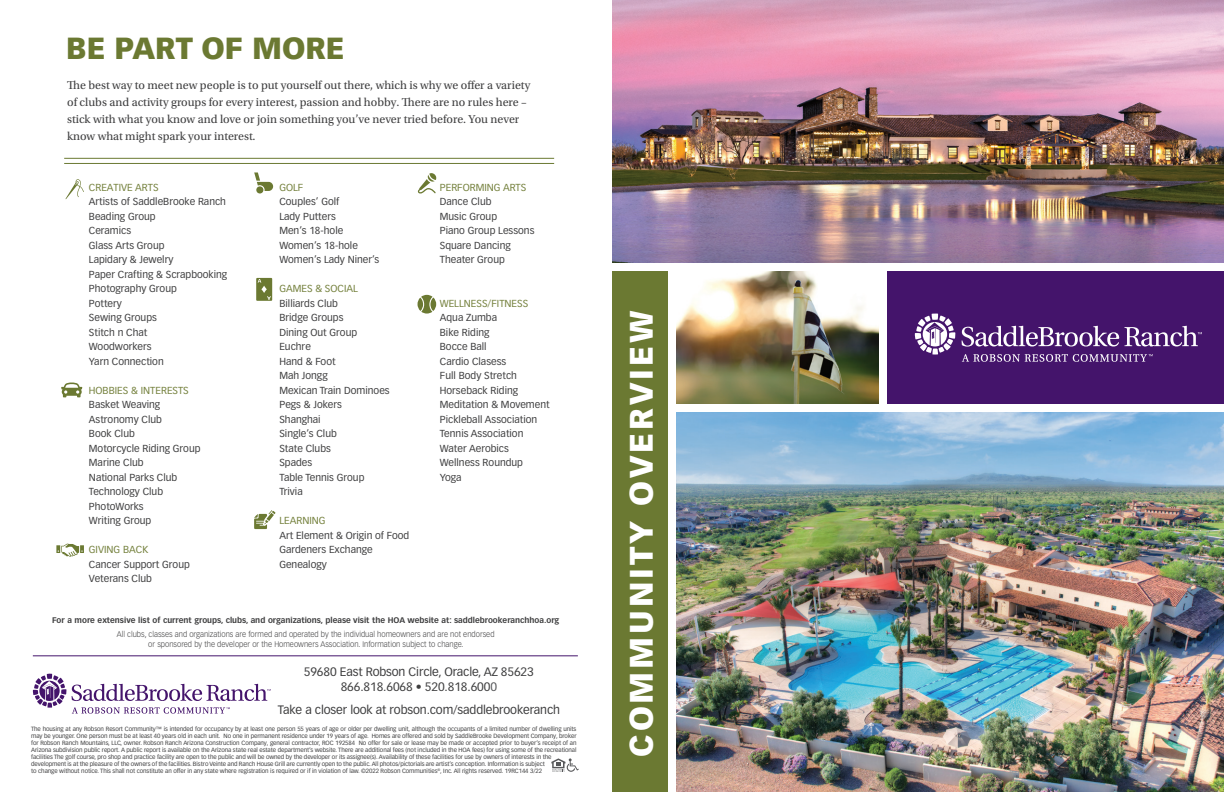
<style>
.page{position:relative;width:1224px;height:792px;background:#fff}
.page>*{position:absolute;margin:0;border:0;box-sizing:border-box;transform-origin:0 0}
.t1{font:900 32px "Vectora LT Pro";letter-spacing:.09em;color:#fff}
.t2{font:900 30px "Vectora LT Pro";color:#6b7932}
.t3{font:12px/17px "Utopia Std";color:#3e3e3f}
.t4{font:12px/15px "Vectora LT Pro";letter-spacing:-.01em;color:#3e3e3f;text-align:center}
.t5{font:10px/14.5px "Vectora LT Pro";color:#3e3e3f}
.t6{font:10px "Vectora LT Pro";color:#76823f}
.t7{font:300 8px/10px "Vectora LT Pro";color:#3e3e3f;text-align:center;scale:.95 1}
.t8{font:700 8px "Vectora LT Pro";color:#3e3e3f}
.t9{font:6px/7px "Vectora LT Pro";letter-spacing:-.01em;color:#3e3e3f}
.s1{color:#57585a}
</style>
<div class="page">
<div style="left:887px;top:271px;width:337px;height:133px;background:#44146b"></div>
<svg style="left:551px;top:758px;width:28px;height:14px"></svg>
<hr style="left:33px;top:655px;width:545px;height:1px;background:#44146b">
<div style="left:612px;top:272px;width:56px;height:520px;background:#6b7932"></div>
<img style="left:677px;top:413px;width:547px;height:379px">
<img style="left:612px;top:0;width:612px;height:263px">
<img style="left:677px;top:272px;width:201px;height:132px">
<hr style="left:64px;top:158px;width:490px;height:1px;background:#6b7932">
<hr style="left:64px;top:163px;width:490px;height:1px;background:#6b7932">
<svg style="left:962px;top:326px;width:157px;height:21px"></svg>
<svg style="left:915px;top:313px;width:40px;height:42px"></svg>
<svg style="left:1125px;top:326px;width:77px;height:20px"></svg>
<svg style="left:962px;top:354px;width:191px;height:8px"></svg>
<svg style="left:254px;top:172px;width:19px;height:22px"></svg>
<svg style="left:418px;top:295px;width:18px;height:19px"></svg>
<svg style="left:65px;top:179px;width:19px;height:20px"></svg>
<svg style="left:61px;top:382px;width:21px;height:15px"></svg>
<svg style="left:254px;top:510px;width:21px;height:19px"></svg>
<svg style="left:56px;top:544px;width:28px;height:13px"></svg>
<svg style="left:418px;top:173px;width:19px;height:21px"></svg>
<svg style="left:33px;top:674px;width:238px;height:40px"></svg>
<div style="left:256px;top:278px;width:16px;height:23px;background:#6b7932"></div>
<svg style="left:258px;top:279px;width:13px;height:21px"></svg>
<h2 class="t2" style="left:66px;top:30px;width:280px">BE PART OF MORE</h2>
<p class="t3" style="left:67px;top:77px;width:465px">The best way to meet new people is to put yourself out there, which is why we offer a variety of clubs and activity groups for every interest, passion and hobby. There are no rules here – stick with what you know and love or join something you’ve never tried before. You never know what might spark your interest.</p>
<h3 class="t6" style="left:89px;top:181px;width:71px">CREATIVE ARTS</h3>
<h3 class="t5" style="left:89px;top:194px;width:140px">Artists of SaddleBrooke Ranch<br>Beading Group<br>Ceramics<br>Glass Arts Group<br>Lapidary &amp; Jewelry<br>Paper Crafting &amp; Scrapbooking<br>Photography Group<br>Pottery<br>Sewing Groups<br>Stitch n Chat<br>Woodworkers<br>Yarn Connection</h3>
<h3 class="t6" style="left:89px;top:384px;width:101px">HOBBIES &amp; INTERESTS</h3>
<h3 class="t5" style="left:89px;top:397px;width:113px">Basket Weaving<br>Astronomy Club<br>Book Club<br>Motorcycle Riding Group<br>Marine Club<br>National Parks Club<br>Technology Club<br>PhotoWorks<br>Writing Group</h3>
<h3 class="t6" style="left:89px;top:544px;width:61px">GIVING BACK</h3>
<h3 class="t5" style="left:89px;top:557px;width:102px">Cancer Support Group<br>Veterans Club</h3>
<h3 class="t6" style="left:279px;top:181px;width:26px">GOLF</h3>
<h3 class="t5" style="left:279px;top:194px;width:102px">Couples’ Golf<br>Lady Putters<br>Men’s 18-hole<br>Women’s 18-hole<br>Women’s Lady Niner’s</h3>
<h3 class="t6" style="left:279px;top:283px;width:80px">GAMES &amp; SOCIAL</h3>
<h3 class="t5" style="left:279px;top:296px;width:112px">Billiards Club<br>Bridge Groups<br>Dining Out Group<br>Euchre<br>Hand &amp; Foot<br>Mah Jongg<br>Mexican Train Dominoes<br>Pegs &amp; Jokers<br>Shanghai<br>Single’s Club<br>State Clubs<br>Spades<br>Table Tennis Group<br>Trivia</h3>
<h3 class="t6" style="left:279px;top:515px;width:48px">LEARNING</h3>
<h3 class="t5" style="left:279px;top:528px;width:131px">Art Element &amp; Origin of Food<br>Gardeners Exchange<br>Genealogy</h3>
<h3 class="t6" style="left:440px;top:181px;width:88px">PERFORMING ARTS</h3>
<h3 class="t5" style="left:440px;top:194px;width:96px">Dance Club<br>Music Group<br>Piano Group Lessons<br>Square Dancing<br>Theater Group</h3>
<h3 class="t6" style="left:440px;top:297px;width:90px">WELLNESS/FITNESS</h3>
<h3 class="t5" style="left:440px;top:310px;width:111px">Aqua Zumba<br>Bike Riding<br>Bocce Ball<br>Cardio Clasess<br>Full Body Stretch<br>Horseback Riding<br>Meditation &amp; Movement<br>Pickleball Association<br>Tennis Association<br>Water Aerobics<br>Wellness Roundup<br>Yoga</h3>
<h3 class="t8" style="left:52px;top:615px;width:509px">For a more extensive list of current groups, clubs, and organizations, please visit the HOA website at: saddlebrookeranchhoa.org</h3>
<h3 class="t7" style="left:117px;top:629px;width:399px">All clubs, classes and organizations are formed and operated by the individual homeowners and are not endorsed or sponsored by the developer or the Homeowners Association. Information subject to change.</h3>
<h3 class="t4" style="left:304px;top:664px;width:231px">59680 East Robson Circle, Oracle, AZ 85623<br>866.818.6068 • 520.818.600<span class="s1">0</span></h3>
<h3 class="t4" style="left:278px;top:702px;width:284px">Take a closer look at robson.com/saddlebrookeranch</h3>
<p class="t9" style="left:31px;top:725px;width:547px">The housing at any Robson Resort Community™ is intended for occupancy by at least one person 55 years of age or older per dwelling unit, although the occupants of a limited number of dwelling units may be younger. One person must be at least 40 years old in each unit. No one in permanent residence under 19 years of age. Homes are offered and sold by SaddleBrooke Development Company, broker for Robson Ranch Mountains, LLC, owner. Robson Ranch Arizona Construction Company, general contractor, ROC 192584 No offer for sale or lease may be made or accepted prior to buyer’s receipt of an Arizona subdivision public report. A public report is available on the Arizona state real estate department’s website. There are additional fees (not included in the HOA fees) for using some of the recreational facilities The golf course, pro shop and practice facility are open to the public and will be owned by the developer or its assignee(s). Availability of these facilities for use by owners of interests in the development is at the pleasure of the owners of the facilities. Bistro Veinte and Ranch House Grill are currently open to the public. All photos/pictorials are artist’s conception. Information is subject<br>to change without notice. This shall not constitute an offer in any state where registration is required or if in violation of law. ©2022 Robson Communities<sup>®</sup>, Inc. All rights reserved. 19RC144 3/22</p>
<h1 class="t1" style="left:621px;top:757px;width:448px;rotate:-90deg">COMMUNITY OVERVIEW</h1>
</div>
